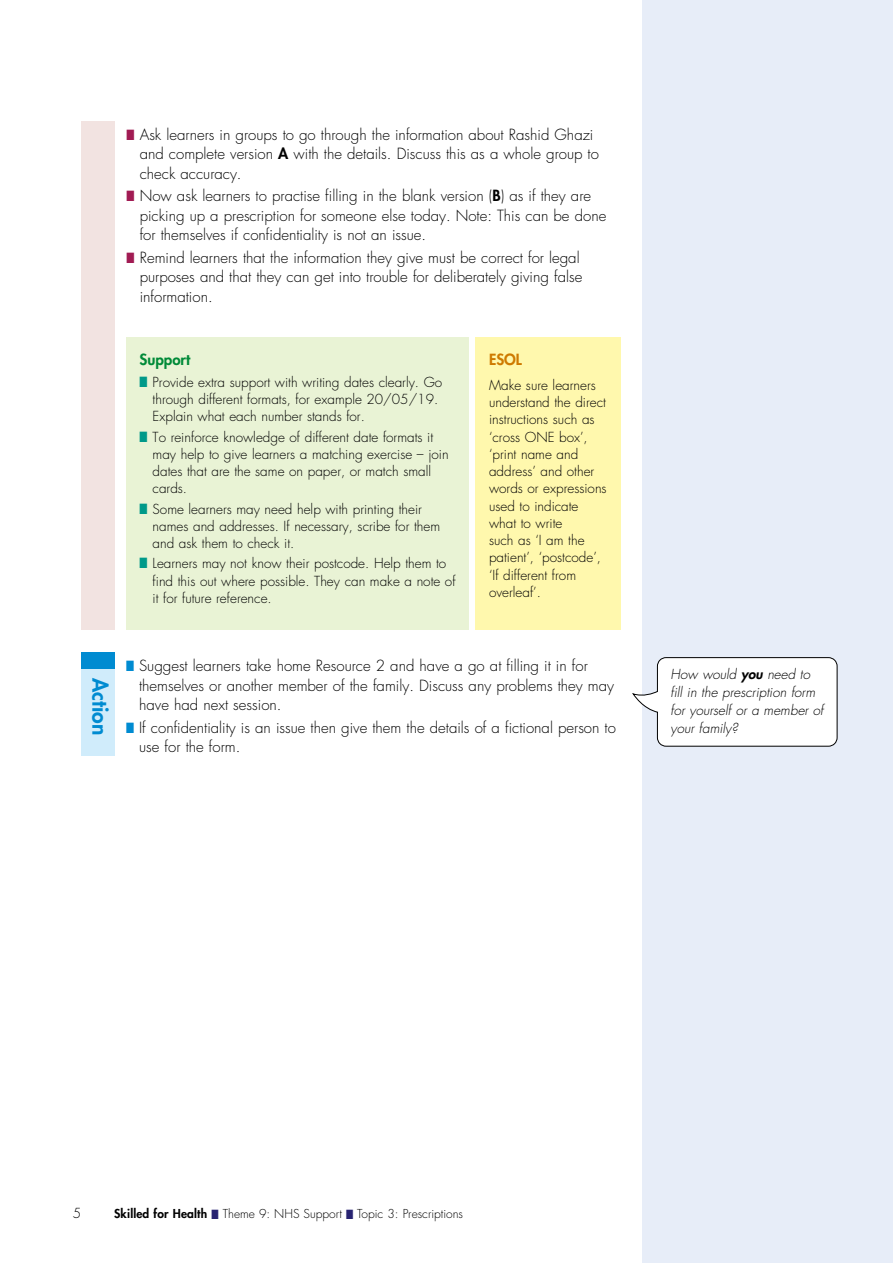
<style>
.page{position:relative;width:893px;height:1263px;background:#fff}
.page>*{position:absolute;margin:0;border:0;box-sizing:border-box;transform-origin:0 0}
.t1{font:800 21px "Futura Std";color:#008bd1}
.t2{font:300 15px/19.5px "Futura Std";color:#000}
.t3{font:800 15px "Futura Std";color:#008a38}
.t4{font:800 15px "Futura Std";color:#ce7a00}
.t5{font:300 13.5px/17.2px "Futura Std";color:#000}
.t6{font:italic 300 13.5px/18px "Futura Std";color:#000}
.t7{font:300 12px "Futura Std";color:#000}
.s1{color:#a11b53}
.s2{font-weight:800}
.s3{color:#009989}
.s4{color:#008bd1}
.s5{color:#282372}
</style>
<div class="page">
<div style="left:643px;top:0;width:250px;height:1263px;background:#e7edf8"></div>
<div style="left:81px;top:122px;width:33px;height:508px;background:#f2e3e1"></div>
<div style="left:475px;top:338px;width:146px;height:292px;background:#fff8ad"></div>
<div style="left:126px;top:338px;width:342px;height:292px;background:#e9f3d5"></div>
<div style="left:81px;top:653px;width:33px;height:103px;background:#d0ecfb"></div>
<div style="left:81px;top:653px;width:33px;height:16px;background:#008bd1"></div>
<svg style="left:632px;top:657px;width:206px;height:90px;background:#f6f6f7"></svg>
<p class="t2" style="left:140px;top:125px;width:461px;text-indent:-13px"><span class="s1">■</span> Ask learners in groups to go through the information about Rashid Ghazi and complete version <span class="s2">A</span> with the details. Discuss this as a whole group to check accuracy.</p>
<p class="t2" style="left:140px;top:187px;width:468px;text-indent:-13px"><span class="s1">■</span> Now ask learners to practise filling in the blank version (<span class="s2">B</span>) as if they are picking up a prescription for someone else today. Note: This can be done for themselves if confidentiality is not an issue.</p>
<p class="t2" style="left:140px;top:248px;width:444px;text-indent:-13px"><span class="s1">■</span> Remind learners that the information they give must be correct for legal purposes and that they can get into trouble for deliberately giving false information.</p>
<p class="t3" style="left:139px;top:350px;width:52px">Support</p>
<p class="t5" style="left:153px;top:374px;width:291px;text-indent:-13px"><span class="s3">■</span> Provide extra support with writing dates clearly. Go through different formats, for example 20/05/19.<br>Explain what each number stands for.</p>
<p class="t5" style="left:153px;top:428px;width:298px;text-indent:-13px"><span class="s3">■</span> To reinforce knowledge of different date formats it may help to give learners a matching exercise – join dates that are the same on paper, or match small cards.</p>
<p class="t5" style="left:153px;top:500px;width:289px;text-indent:-13px"><span class="s3">■</span> Some learners may need help with printing their names and addresses. If necessary, scribe for them and ask them to check it.</p>
<p class="t5" style="left:153px;top:555px;width:304px;text-indent:-13px"><span class="s3">■</span> Learners may not know their postcode. Help them to find this out where possible. They can make a note of it for future reference.</p>
<p class="t4" style="left:489px;top:350px;width:34px">ESOL</p>
<p class="t5" style="left:489px;top:377px;width:119px">Make sure learners understand the direct instructions such as ‘cross ONE box’, ‘print name and address’ and other words or expressions used to indicate what to write<br>such as ‘I am the patient’, ‘postcode’, ‘If different from overleaf’.</p>
<p class="t2" style="left:139px;top:656px;width:476px;text-indent:-13px"><span class="s4">■</span> Suggest learners take home Resource 2 and have a go at filling it in for themselves or another member of the family. Discuss any problems they may have had next session.</p>
<p class="t2" style="left:139px;top:718px;width:478px;text-indent:-13px"><span class="s4">■</span> If confidentiality is an issue then give them the details of a fictional person to use for the form.</p>
<h1 class="t1" style="left:113px;top:678px;width:58px;rotate:90deg">Action</h1>
<p class="t6" style="left:670px;top:665px;width:154px">How would <span class="s2">you</span> need to fill in the prescription form for yourself or a member of your family?</p>
<p class="t5" style="left:73px;top:1204px;width:10px">5</p>
<p class="t7" style="left:114px;top:1206px;width:350px"><span class="s2">Skilled for Health</span> <span class="s5">■</span> Theme 9: NHS Support <span class="s5">■</span> Topic 3: Prescriptions</p>
</div>
